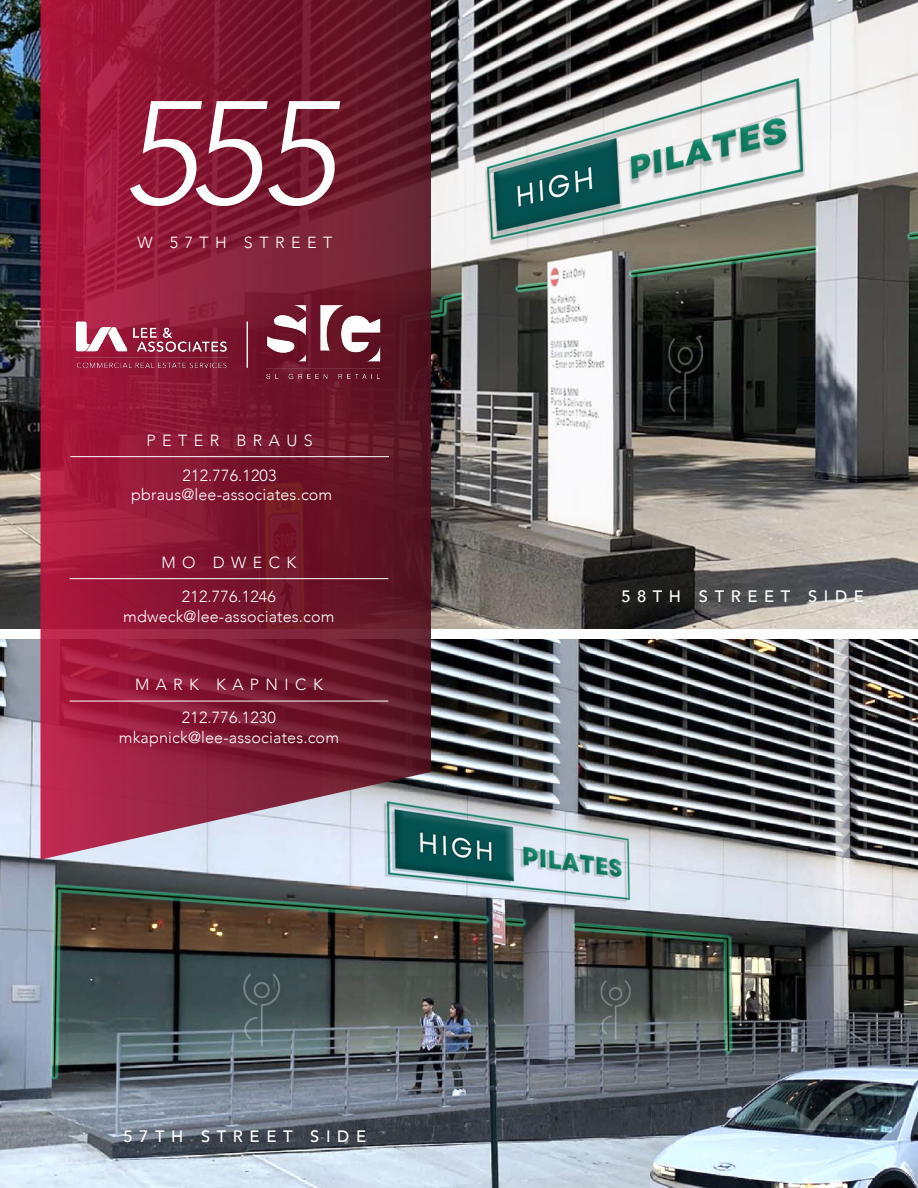
<style>
.page{position:relative;width:918px;height:1188px;background:#fff}
.page>*{position:absolute;margin:0;border:0;box-sizing:border-box;transform-origin:0 0}
.t1{font:italic 300 145.8px "Avenir";color:#fff}
.t2{font:500 16.5px "Avenir";letter-spacing:.4em;color:#fff}
.t3{font:300 16.05px "Avenir";letter-spacing:.01em;color:#fff}
.t4{font:300 16.05px "Avenir";letter-spacing:.4em;color:#fff}
</style>
<div class="page">
<img style="left:0;top:0;width:918px;height:629px">
<img style="left:0;top:639px;width:918px;height:549px">
<svg style="left:40px;top:0;width:391px;height:860px;background:#86233c"></svg>
<img style="left:71px;top:317px;width:161px;height:54px">
<hr style="left:247px;top:322px;width:1px;height:46px;background:#fff">
<hr style="left:70px;top:456px;width:319px;height:1px;background:#fff">
<hr style="left:70px;top:701px;width:318px;height:1px;background:#fff">
<hr style="left:70px;top:578px;width:318px;height:1px;background:#fff">
<img style="left:262px;top:306px;width:126px;height:78px">
<p class="t1" style="left:122px;top:68px;width:216px">555</p>
<p class="t4" style="left:138px;top:233px;width:196px">W 57TH STREET</p>
<p class="t4" style="left:146px;top:431px;width:168px">PETER BRAUS</p>
<p class="t3" style="left:183px;top:466px;width:95px">212.776.1203</p>
<p class="t3" style="left:131px;top:485px;width:203px">pbraus@lee-associates.com</p>
<p class="t3" style="left:161px;top:553px;width:136px">MO DWECK</p>
<p class="t3" style="left:182px;top:587px;width:95px">212.776.1246</p>
<p class="t3" style="left:123px;top:607px;width:213px">mdweck@lee-associates.com</p>
<p class="t4" style="left:135px;top:675px;width:189px">MARK KAPNICK</p>
<p class="t3" style="left:182px;top:708px;width:95px">212.776.1230</p>
<p class="t3" style="left:119px;top:728px;width:222px">mkapnick@lee-associates.com</p>
<p class="t2" style="left:123px;top:1122px;width:244px">57TH STREET SIDE</p>
<p class="t2" style="left:621px;top:582px;width:244px">58TH STREET SIDE</p>
</div>
